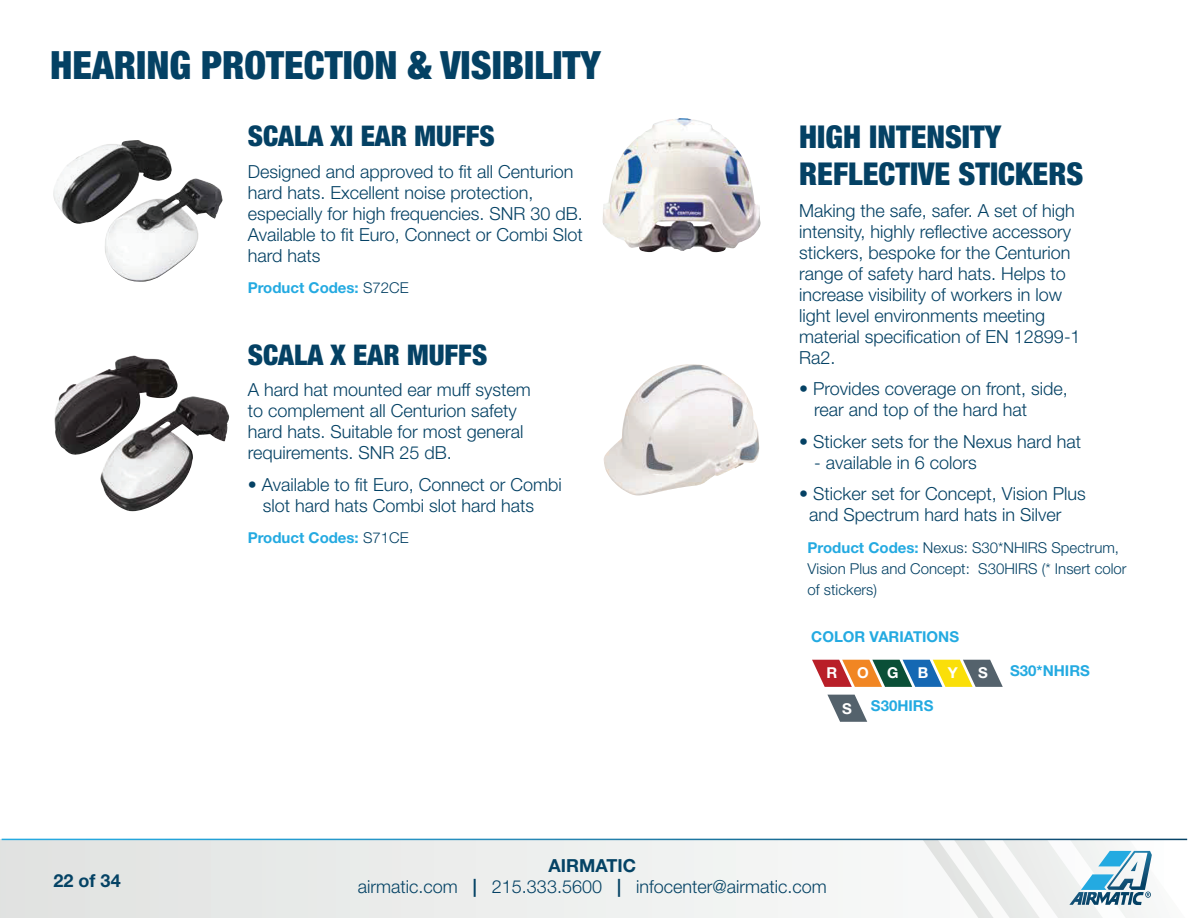
<style>
.page{position:relative;width:1188px;height:918px;background:#fff}
.page>*{position:absolute;margin:0;border:0;box-sizing:border-box;transform-origin:0 0}
.t1{font:900 condensed 39px "Helvetica Neue";color:#044164}
.t2{font:900 condensed 31.5px/37.8px "Helvetica Neue";color:#044164}
.t3{font:900 condensed 28.5px "Helvetica Neue";color:#044164}
.t4{font:300 18px/21px "Helvetica Neue";color:#044164}
.t5{font:300 18px "Helvetica Neue";color:#054365}
.t6{font:700 18px "Helvetica Neue LT Std";color:#054365}
.t7{font:300 15px/21px "Helvetica Neue";color:#044164}
.t8{font:700 15px "Helvetica Neue LT Std";color:#24aae1}
.t9{font:700 15px "Helvetica Neue LT Std";color:#fff}
.s1{font-family:"Helvetica Neue";font-weight:300;color:#044164}
.s2{font-family:"Helvetica Neue LT Std";font-weight:700;color:#24aae1}
.s3{font-family:"Helvetica Neue LT Std";font-weight:700}
.s4{color:#044164}
</style>
<div class="page">
<img style="left:53px;top:140px;width:170px;height:142px">
<img style="left:54px;top:355px;width:175px;height:156px">
<img style="left:602px;top:118px;width:159px;height:134px">
<svg style="left:812px;top:660px;width:191px;height:27px;background:#968462"></svg>
<img style="left:604px;top:364px;width:155px;height:132px">
<svg style="left:827px;top:695px;width:40px;height:27px"></svg>
<div style="left:1px;top:840px;width:1185px;height:78px;background:#ecedec"></div>
<svg style="left:923px;top:840px;width:262px;height:78px"></svg>
<h1 class="t1" style="left:50px;top:42px;width:552px">HEARING PROTECTION &amp; VISIBILITY</h1>
<h3 class="t3" style="left:248px;top:119px;width:249px">SCALA XI EAR MUFFS</h3>
<p class="t4" style="left:248px;top:160px;width:337px">Designed and approved to fit all Centurion hard hats. Excellent noise protection, especially for high frequencies. SNR 30 dB.<br>Available to fit Euro, Connect or Combi Slot hard hats</p>
<p class="t8" style="left:248px;top:279px;width:162px">Product Codes: <span class="s1">S72CE</span></p>
<h3 class="t3" style="left:248px;top:337px;width:241px">SCALA X EAR MUFFS</h3>
<p class="t4" style="left:248px;top:379px;width:285px">A hard hat mounted ear muff system to complement all Centurion safety hard hats. Suitable for most general requirements. SNR 25 dB.</p>
<p class="t4" style="left:263px;top:473px;width:301px;text-indent:-15px">• Available to fit Euro, Connect or Combi slot hard hats Combi slot hard hats</p>
<p class="t8" style="left:248px;top:529px;width:162px">Product Codes: <span class="s1">S71CE</span></p>
<p class="t6" style="left:549px;top:854px;width:89px">AIRMATIC</p>
<h2 class="t2" style="left:799px;top:117px;width:286px">HIGH INTENSITY<br>REFLECTIVE STICKERS</h2>
<p class="t4" style="left:799px;top:200px;width:283px">Making the safe, safer. A set of high intensity, highly reflective accessory stickers, bespoke for the Centurion range of safety hard hats. Helps to increase visibility of workers in low light level environments meeting material specification of EN 12899-1<br>Ra2.</p>
<p class="t4" style="left:814px;top:378px;width:255px;text-indent:-15px">• Provides coverage on front, side, rear and top of the hard hat</p>
<p class="t4" style="left:799px;top:431px;width:284px">• Sticker sets for the Nexus hard hat</p>
<p class="t4" style="left:814px;top:452px;width:164px">- available in 6 colors</p>
<p class="t4" style="left:809px;top:483px;width:278px;text-indent:-10px">• Sticker set for Concept, Vision Plus and Spectrum hard hats in Silver</p>
<p class="t7" style="left:808px;top:537px;width:321px"><span class="s2">Product Codes:</span> Nexus: S30*NHIRS Spectrum,<br>Vision Plus and Concept: S30HIRS (* Insert color of stickers)</p>
<p class="t8" style="left:811px;top:628px;width:149px">COLOR VARIATIONS</p>
<p class="t8" style="left:1010px;top:662px;width:81px">S30*NHIRS</p>
<p class="t9" style="left:842px;top:699px;width:11px">S</p>
<p class="t8" style="left:871px;top:697px;width:64px">S30HIRS</p>
<p class="t9" style="left:826px;top:663px;width:12px">R</p>
<p class="t9" style="left:857px;top:663px;width:43px">O G</p>
<p class="t9" style="left:918px;top:663px;width:12px">B</p>
<p class="t9" style="left:948px;top:663px;width:12px">Y</p>
<p class="t9" style="left:978px;top:663px;width:11px">S</p>
<p class="t6" style="left:54px;top:870px;width:69px">22 of 34</p>
<p class="t5" style="left:358px;top:876px;width:470px">airmatic.com <span class="s3">|</span> <span class="s4">215.333.5600</span> <span class="s3">|</span> infocenter@airmatic.com</p>
</div>
